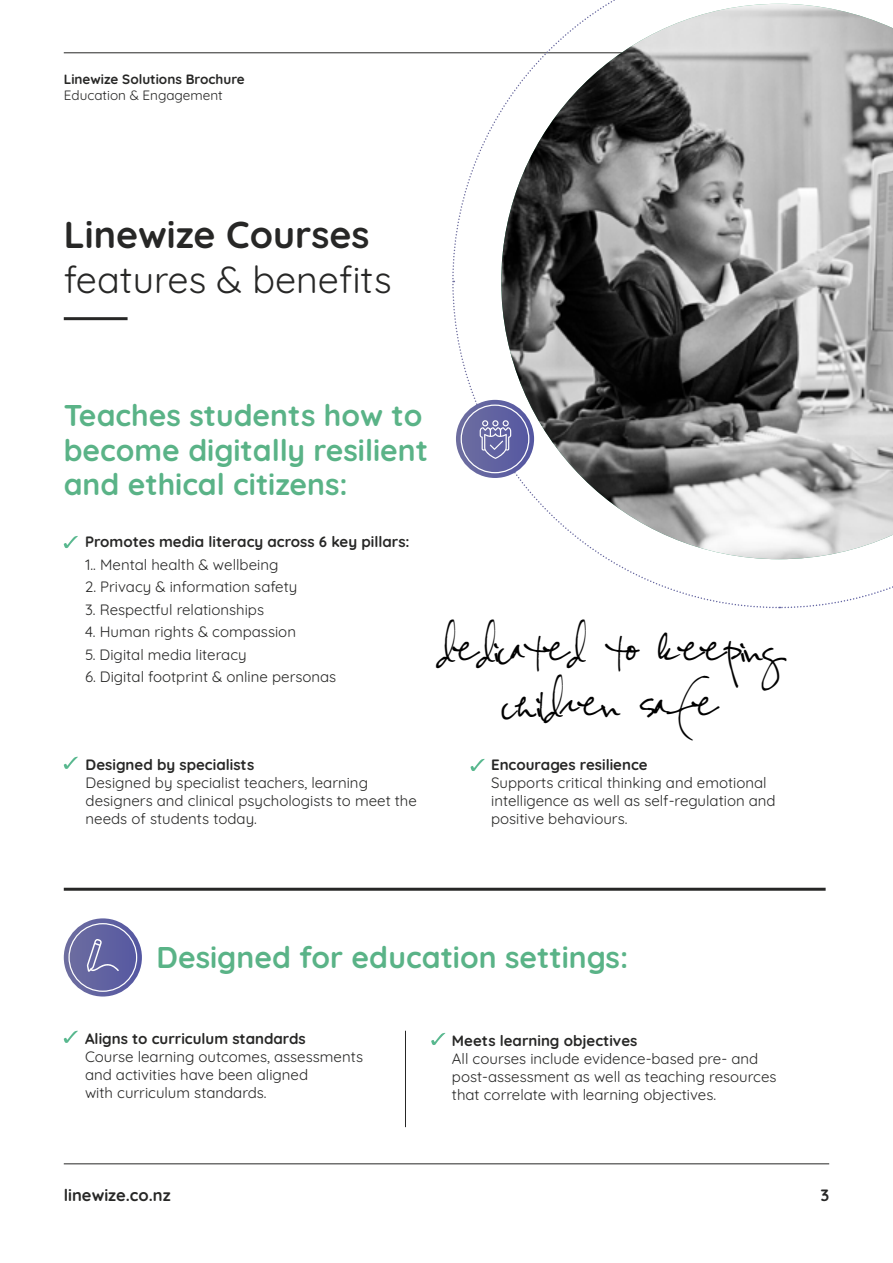
<style>
.page{position:relative;width:893px;height:1263px;background:#fff}
.page>*{position:absolute;margin:0;border:0;box-sizing:border-box;transform-origin:0 0}
.t1{font:37.5px "Quicksand";color:#272726}
.t2{font:700 37.5px "Quicksand";color:#272726}
.t3{font:700 30px/34.5px "Quicksand";color:#5ab387}
.t4{font:28.35px/54.9px "Pea Just Gramma's Font";letter-spacing:-.05em;color:#000;text-align:center}
.t5{font:700 16.5px "Quicksand";color:#272726}
.t6{font:15px/18px "Quicksand";color:#272726}
.t7{font:700 15px "Quicksand";color:#272726}
.t8{font:700 13.5px "Quicksand";color:#272726}
.t9{font:13.5px "Quicksand";color:#272726}
</style>
<div class="page">
<hr style="left:64px;top:1163px;width:765px;height:1px;background:#272726">
<hr style="left:64px;top:53px;width:765px;height:1px;background:#272726">
<hr style="left:64px;top:317px;width:64px;height:3px;background:#272726">
<img style="left:501px;top:4px;width:392px;height:555px">
<svg style="left:64px;top:918px;width:78px;height:78px;background:#6a6ca6"></svg>
<div style="left:68px;top:923px;width:69px;height:69px;border:1px solid #fff;border-radius:50%"></div>
<hr style="left:64px;top:888px;width:762px;height:3px;background:#272726">
<hr style="left:405px;top:1031px;width:1px;height:96px;background:#272726">
<svg style="left:87px;top:939px;width:32px;height:33px"></svg>
<svg style="left:456px;top:400px;width:78px;height:78px;background:#6b6ca6"></svg>
<div style="left:461px;top:404px;width:68px;height:69px;border:1px solid #fff;border-radius:50%"></div>
<svg style="left:480px;top:420px;width:31px;height:39px"></svg>
<svg style="left:64px;top:536px;width:14px;height:12px"></svg>
<svg style="left:64px;top:757px;width:14px;height:12px"></svg>
<svg style="left:64px;top:1031px;width:14px;height:12px"></svg>
<svg style="left:431px;top:1033px;width:14px;height:12px"></svg>
<svg style="left:471px;top:759px;width:14px;height:12px"></svg>
<p class="t8" style="left:64px;top:69px;width:183px">Linewize Solutions Brochure</p>
<p class="t9" style="left:64px;top:85px;width:160px">Education &amp; Engagement</p>
<h1 class="t2" style="left:64px;top:206px;width:307px">Linewize Courses</h1>
<h1 class="t1" style="left:64px;top:251px;width:329px">features &amp; benefits</h1>
<h2 class="t3" style="left:64px;top:395px;width:366px">Teaches students how to become digitally resilient and ethical citizens:</h2>
<p class="t7" style="left:85px;top:530px;width:326px">Promotes media literacy across 6 key pillars:</p>
<p class="t6" style="left:85px;top:554px;width:195px">1.. Mental health &amp; wellbeing</p>
<p class="t6" style="left:85px;top:576px;width:214px">2. Privacy &amp; information safety</p>
<p class="t6" style="left:85px;top:599px;width:181px">3. Respectful relationships</p>
<p class="t6" style="left:85px;top:621px;width:212px">4. Human rights &amp; compassion</p>
<p class="t6" style="left:85px;top:644px;width:163px">5. Digital media literacy</p>
<p class="t6" style="left:85px;top:666px;width:253px">6. Digital footprint &amp; online personas</p>
<p class="t7" style="left:86px;top:753px;width:170px">Designed by specialists</p>
<p class="t6" style="left:86px;top:772px;width:333px">Designed by specialist teachers, learning designers and clinical psychologists to meet the needs of students today.</p>
<h3 class="t4" style="left:436px;top:624px;width:348px">dedicated to keeping children safe</h3>
<p class="t7" style="left:491px;top:753px;width:158px">Encourages resilience</p>
<p class="t6" style="left:491px;top:772px;width:286px">Supports critical thinking and emotional intelligence as well as self-regulation and positive behaviours.</p>
<h2 class="t3" style="left:156px;top:937px;width:473px">Designed for education settings:</h2>
<p class="t7" style="left:85px;top:1027px;width:222px">Aligns to curriculum standards</p>
<p class="t6" style="left:85px;top:1046px;width:280px">Course learning outcomes, assessments and activities have been aligned<br>with curriculum standards.</p>
<p class="t5" style="left:64px;top:1183px;width:108px">linewize.co.nz</p>
<p class="t7" style="left:452px;top:1029px;width:187px">Meets learning objectives</p>
<p class="t6" style="left:452px;top:1048px;width:326px">All courses include evidence-based pre- and post-assessment as well as teaching resources that correlate with learning objectives.</p>
<p class="t5" style="left:820px;top:1183px;width:10px">3</p>
</div>
